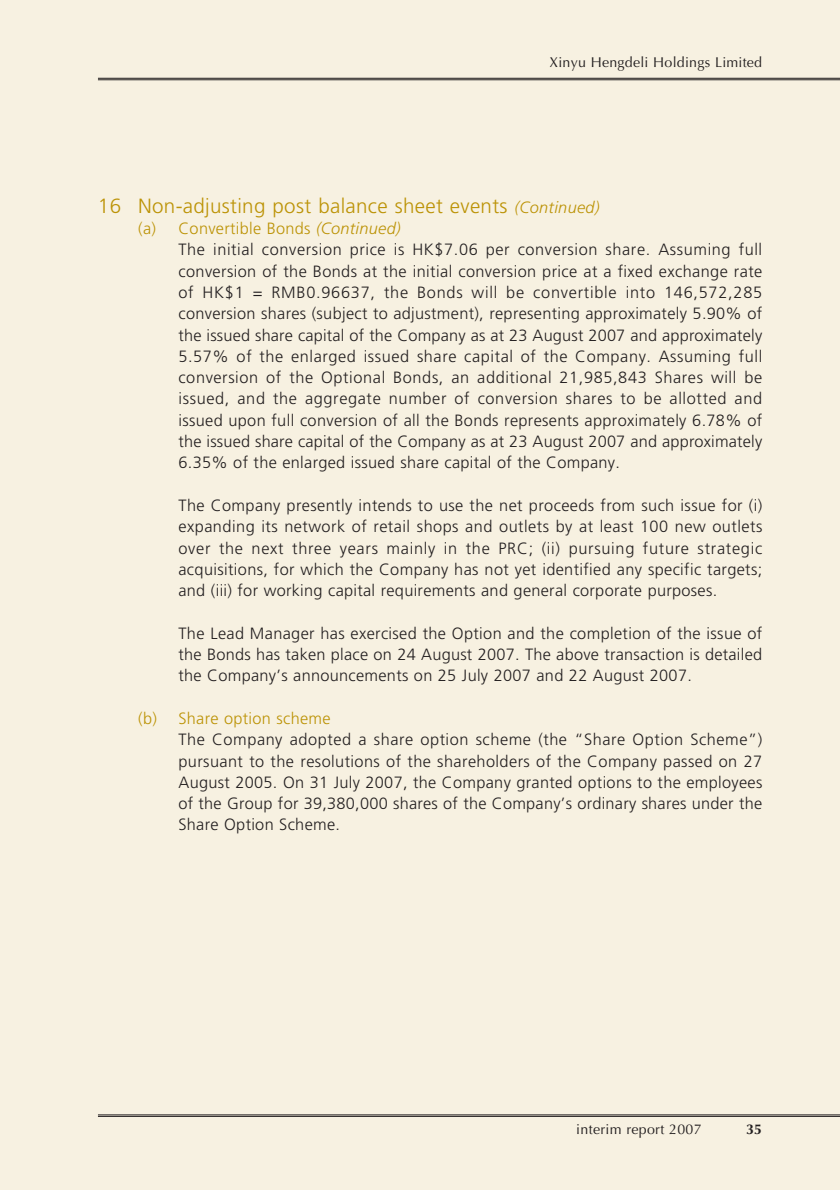
<style>
.page{position:relative;width:840px;height:1190px;background:#f7f1e1}
.page>*{position:absolute;margin:0;border:0;box-sizing:border-box;transform-origin:0 0}
.t1{font:300 20.6px "Frutiger";letter-spacing:.015em;color:#bc9306}
.t2{font:300 16.4px/21.4px "Frutiger";letter-spacing:.02em;color:#231f20;text-align:justify}
.t3{font:300 16.4px "Frutiger";letter-spacing:.02em;color:#bc9306}
.t4{font:14.2px "Optima";letter-spacing:.015em;color:#231f20}
.t5{font:700 14.2px "Optima";color:#231f20}
.s1{font-style:italic;font-size:16.4px}
.s2{color:#bc9306}
.s3{font-style:italic;color:#bc9306}
</style>
<div class="page">
<hr style="left:98px;top:1114px;width:742px;height:1px;background:#231f20">
<hr style="left:98px;top:1116px;width:742px;height:1px;background:#231f20">
<hr style="left:98px;top:78px;width:742px;height:1px;background:#231f20">
<hr style="left:98px;top:79px;width:742px;height:1px;background:#231f20">
<p class="t4" style="left:550px;top:56px;width:214px">Xinyu Hengdeli Holdings Limited</p>
<p class="t1" style="left:98px;top:197px;width:503px">16 Non-adjusting post balance sheet events <span class="s1">(Continued)</span></p>
<p class="t2" style="left:178px;top:219px;width:585px;text-align:left;text-indent:-40px"><span class="s2">(a) Convertible Bonds</span> <span class="s3">(Continued)<br></span>The initial conversion price is HK$7.06 per conversion share. Assuming full conversion of the Bonds at the initial conversion price at a fixed exchange rate of HK$1 = RMB0.96637, the Bonds will be convertible into 146,572,285 conversion shares (subject to adjustment), representing approximately 5.90% of the issued share capital of the Company as at 23 August 2007 and approximately 5.57% of the enlarged issued share capital of the Company. Assuming full conversion of the Optional Bonds, an additional 21,985,843 Shares will be issued, and the aggregate number of conversion shares to be allotted and issued upon full conversion of all the Bonds represents approximately 6.78% of the issued share capital of the Company as at 23 August 2007 and approximately 6.35% of the enlarged issued share capital of the Company.</p>
<p class="t2" style="left:178px;top:496px;width:585px">The Company presently intends to use the net proceeds from such issue for (i) expanding its network of retail shops and outlets by at least 100 new outlets over the next three years mainly in the PRC; (ii) pursuing future strategic acquisitions, for which the Company has not yet identified any specific targets; and (iii) for working capital requirements and general corporate purposes.</p>
<p class="t2" style="left:178px;top:624px;width:585px">The Lead Manager has exercised the Option and the completion of the issue of the Bonds has taken place on 24 August 2007. The above transaction is detailed the Company’s announcements on 25 July 2007 and 22 August 2007.</p>
<p class="t3" style="left:138px;top:712px;width:194px">(b) Share option scheme</p>
<p class="t2" style="left:178px;top:730px;width:585px">The Company adopted a share option scheme (the “Share Option Scheme”) pursuant to the resolutions of the shareholders of the Company passed on 27<br>August 2005. On 31 July 2007, the Company granted options to the employees of the Group for 39,380,000 shares of the Company’s ordinary shares under the Share Option Scheme.</p>
<p class="t4" style="left:576px;top:1123px;width:127px">interim report 2007</p>
<p class="t5" style="left:746px;top:1123px;width:18px">35</p>
</div>
